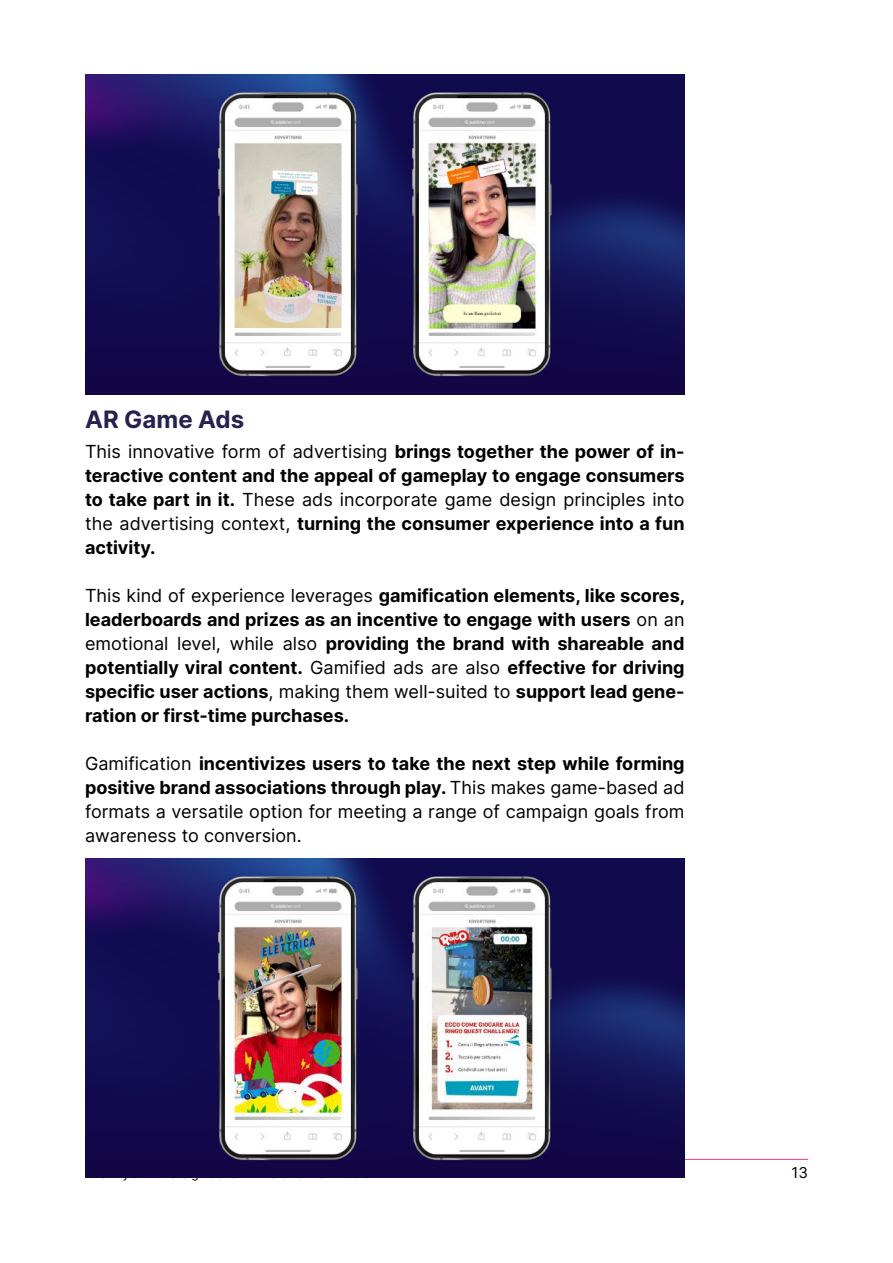
<style>
.page{position:relative;width:893px;height:1263px;background:#fff}
.page>*{position:absolute;margin:0;border:0;box-sizing:border-box;transform-origin:0 0}
.t1{font:700 24px "Inter";color:#26214f}
.t2{font:700 18px/24px "Inter";color:#000;text-align:justify}
.t3{font:18px/24px "Inter";color:#000;text-align:justify}
.t4{font:15px "Inter";color:#000}
.s1{font-weight:400}
.s2{font-weight:700}
</style>
<div class="page">
<hr style="left:85px;top:1159px;width:723px;height:1px;background:#e23a8d">
<svg style="left:85px;top:858px;width:600px;height:23px;background:#1a1b64"></svg>
<svg style="left:85px;top:881px;width:600px;height:297px;background:#140e52"></svg>
<svg style="left:85px;top:74px;width:600px;height:24px;background:#1a1b64"></svg>
<svg style="left:85px;top:98px;width:600px;height:296px;background:#140e52"></svg>
<img style="left:205px;top:870px;width:166px;height:296px">
<img style="left:205px;top:86px;width:166px;height:297px">
<img style="left:398px;top:870px;width:167px;height:296px">
<img style="left:398px;top:86px;width:167px;height:297px">
<h1 class="t1" style="left:85px;top:402px;width:161px">AR Game Ads</h1>
<p class="t2" style="left:85px;top:439px;width:601px"><span class="s1">This innovative form of advertising</span> brings together the power of in&shy;teractive content and the appeal of gameplay to engage consumers to take part in it. <span class="s1">These ads incorporate game design principles into the advertising context,</span> turning the consumer experience into a fun activity.</p>
<p class="t2" style="left:85px;top:583px;width:602px"><span class="s1">This kind of experience leverages</span> gamification elements, like scores, leaderboards and prizes as an incentive to engage with users <span class="s1">on an emotional level, while also</span> providing the brand with shareable and potentially viral content. <span class="s1">Gamified ads are also</span> effective for driving specific user actions<span class="s1">, making them well-suited to</span> support lead gene&shy;ration or first-time purchases.</p>
<p class="t3" style="left:85px;top:751px;width:601px">Gamification <span class="s2">incentivizes users to take the next step while forming positive brand associations through play.</span> This makes game-based ad formats a versatile option for meeting a range of campaign goals from awareness to conversion.</p>
<p class="t4" style="left:791px;top:1161px;width:18px">13</p>
</div>
